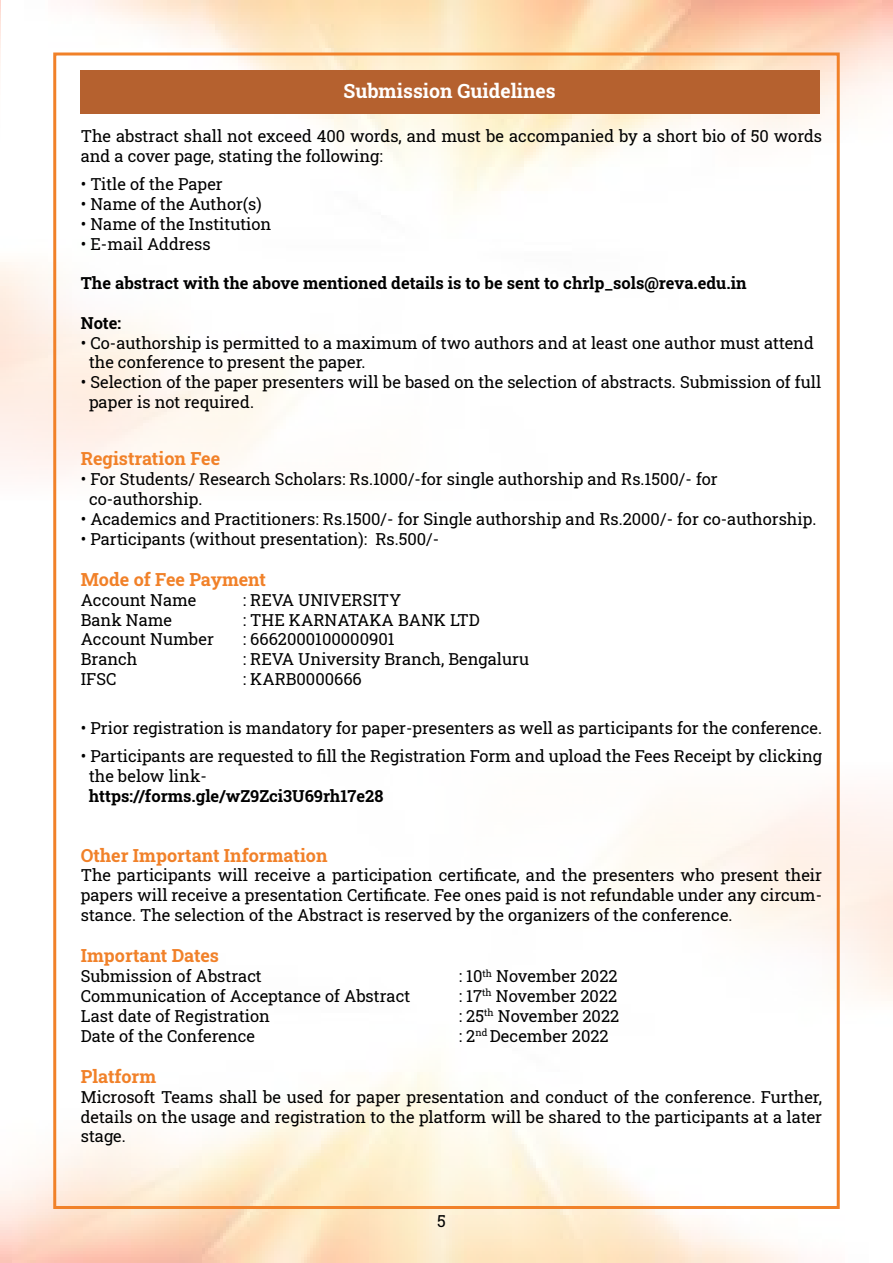
<style>
.page{position:relative;width:893px;height:1263px;background:#fff}
.page>*{position:absolute;margin:0;border:0;box-sizing:border-box;transform-origin:0 0}
.t1{font:700 19.5px "Roboto Slab";color:#fff}
.t2{font:700 18px "Roboto Slab";color:#f18129}
.t3{font:16.5px/19.8px "Roboto Slab";color:#000}
.t4{font:700 16.5px "Roboto Slab";color:#000}
</style>
<div class="page">
<img style="left:0;top:0;width:893px;height:474px">
<div style="left:80px;top:70px;width:739px;height:44px;background:#b5612f"></div>
<p class="t1" style="left:344px;top:78px;width:214px">Submission Guidelines</p>
<p class="t3" style="left:81px;top:126px;width:743px">The abstract shall not exceed 400 words, and must be accompanied by a short bio of 50 words and a cover page, stating the following:</p>
<p class="t3" style="left:81px;top:174px;width:144px">• Title of the Paper</p>
<p class="t3" style="left:81px;top:194px;width:182px">• Name of the Author(s)</p>
<p class="t3" style="left:81px;top:213px;width:192px">• Name of the Institution</p>
<p class="t3" style="left:81px;top:233px;width:131px">• E-mail Address</p>
<p class="t4" style="left:81px;top:272px;width:667px">The abstract with the above mentioned details is to be sent to chrlp_sols@reva.edu.in</p>
<p class="t4" style="left:81px;top:311px;width:42px">Note:</p>
<p class="t3" style="left:89px;top:332px;width:726px;text-indent:-8px">• Co-authorship is permitted to a maximum of two authors and at least one author must attend the conference to present the paper.</p>
<p class="t3" style="left:89px;top:372px;width:734px;text-indent:-8px">• Selection of the paper presenters will be based on the selection of abstracts. Submission of full paper is not required.</p>
<p class="t2" style="left:81px;top:446px;width:141px">Registration Fee</p>
<p class="t3" style="left:89px;top:469px;width:630px;text-indent:-8px">• For Students/ Research Scholars: Rs.1000/-for single authorship and Rs.1500/- for co-authorship.</p>
<p class="t3" style="left:81px;top:508px;width:737px">• Academics and Practitioners: Rs.1500/- for Single authorship and Rs.2000/- for co-authorship.</p>
<p class="t3" style="left:81px;top:528px;width:360px">• Participants (without presentation): Rs.500/-</p>
<p class="t2" style="left:81px;top:567px;width:187px">Mode of Fee Payment</p>
<p class="t3" style="left:81px;top:589px;width:117px">Account Name</p>
<p class="t3" style="left:243px;top:589px;width:160px">: REVA UNIVERSITY</p>
<p class="t3" style="left:81px;top:609px;width:93px">Bank Name</p>
<p class="t3" style="left:243px;top:609px;width:239px">: THE KARNATAKA BANK LTD</p>
<p class="t3" style="left:81px;top:629px;width:135px">Account Number</p>
<p class="t3" style="left:243px;top:629px;width:153px">: 6662000100000901</p>
<p class="t3" style="left:81px;top:649px;width:58px">Branch</p>
<p class="t3" style="left:243px;top:649px;width:288px">: REVA University Branch, Bengaluru</p>
<p class="t3" style="left:81px;top:669px;width:37px">IFSC</p>
<p class="t3" style="left:243px;top:669px;width:121px">: KARB0000666</p>
<p class="t3" style="left:81px;top:717px;width:743px">• Prior registration is mandatory for paper-presenters as well as participants for the conference.</p>
<p class="t3" style="left:89px;top:746px;width:735px;text-indent:-8px">• Participants are requested to fill the Registration Form and upload the Fees Receipt by clicking the below link-</p>
<p class="t4" style="left:89px;top:784px;width:296px">https://forms.gle/wZ9Zci3U69rh17e28</p>
<p class="t2" style="left:81px;top:843px;width:248px">Other Important Information</p>
<p class="t3" style="left:81px;top:865px;width:743px;text-align:justify">The participants will receive a participation certificate, and the presenters who present their papers will receive a presentation Certificate. Fee ones paid is not refundable under any circum&shy;stance. The selection of the Abstract is reserved by the organizers of the conference.</p>
<p class="t2" style="left:81px;top:943px;width:140px">Important Dates</p>
<p class="t3" style="left:81px;top:966px;width:183px">Submission of Abstract</p>
<p class="t3" style="left:459px;top:966px;width:160px">: 10<sup>th</sup> November 2022</p>
<p class="t3" style="left:81px;top:986px;width:331px">Communication of Acceptance of Abstract</p>
<p class="t3" style="left:459px;top:986px;width:160px">: 17<sup>th</sup> November 2022</p>
<p class="t3" style="left:81px;top:1005px;width:191px">Last date of Registration</p>
<p class="t3" style="left:459px;top:1005px;width:162px">: 25<sup>th</sup> November 2022</p>
<p class="t3" style="left:81px;top:1025px;width:176px">Date of the Conference</p>
<p class="t3" style="left:459px;top:1025px;width:151px">: 2<sup>nd</sup> December 2022</p>
<p class="t2" style="left:81px;top:1064px;width:77px">Platform</p>
<p class="t3" style="left:81px;top:1086px;width:743px;text-align:justify">Microsoft Teams shall be used for paper presentation and conduct of the conference. Further, details on the usage and registration to the platform will be shared to the participants at a later stage.</p>
<p class="t3" style="left:437px;top:1211px;width:10px">5</p>
</div>
